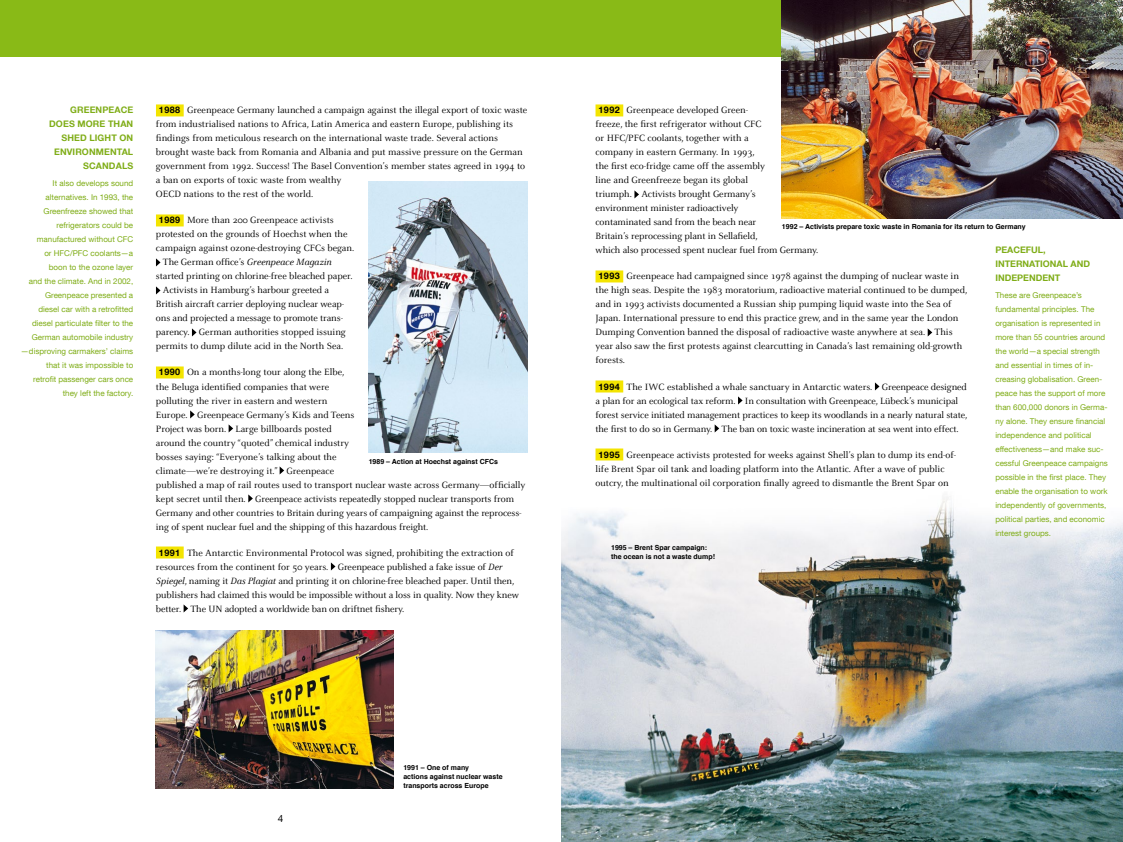
<style>
.page{position:relative;width:1123px;height:842px;background:#fff}
.page>*{position:absolute;margin:0;border:0;box-sizing:border-box;transform-origin:0 0}
.t1{font:10px/14px "Celeste";color:#000}
.t2{font:10px "Helvetica Neue LT Com";color:#000}
.t3{font:700 9px/14px "Helvetica Neue LT Com";letter-spacing:.01em;color:#7fad17;text-align:right}
.t4{font:8px/14px "Helvetica Neue LT Com";color:#7fad17;text-align:right}
.t5{font:700 7px/9px "Helvetica";color:#000}
.s1{font-family:"Helvetica Neue LT Com";font-weight:700;font-size:9px}
.s2{font-style:italic}
</style>
<div class="page">
<img style="left:561px;top:448px;width:562px;height:394px">
<img style="left:156px;top:630px;width:237px;height:158px">
<div style="left:595px;top:104px;width:28px;height:12px;background:#f3e400"></div>
<div style="left:595px;top:270px;width:28px;height:12px;background:#f3e400"></div>
<div style="left:595px;top:380px;width:28px;height:12px;background:#f3e400"></div>
<div style="left:595px;top:448px;width:28px;height:12px;background:#f3e400"></div>
<svg style="left:634px;top:190px;width:5px;height:8px"></svg>
<svg style="left:927px;top:328px;width:5px;height:8px"></svg>
<svg style="left:875px;top:382px;width:4px;height:8px"></svg>
<svg style="left:738px;top:396px;width:4px;height:8px"></svg>
<svg style="left:714px;top:424px;width:5px;height:8px"></svg>
<div style="left:156px;top:104px;width:28px;height:12px;background:#f3e400"></div>
<div style="left:156px;top:214px;width:28px;height:12px;background:#f3e400"></div>
<div style="left:156px;top:366px;width:28px;height:12px;background:#f3e400"></div>
<div style="left:156px;top:546px;width:28px;height:12px;background:#f3e400"></div>
<svg style="left:156px;top:258px;width:4px;height:8px"></svg>
<svg style="left:156px;top:286px;width:4px;height:8px"></svg>
<svg style="left:192px;top:328px;width:4px;height:8px"></svg>
<svg style="left:190px;top:410px;width:5px;height:8px"></svg>
<svg style="left:229px;top:425px;width:4px;height:7px"></svg>
<svg style="left:280px;top:467px;width:4px;height:7px"></svg>
<svg style="left:248px;top:494px;width:5px;height:8px"></svg>
<svg style="left:331px;top:562px;width:4px;height:8px"></svg>
<svg style="left:184px;top:605px;width:4px;height:7px"></svg>
<div style="left:0;top:0;width:1123px;height:57px;background:#89ba17"></div>
<img style="left:782px;top:0;width:341px;height:218px">
<img style="left:369px;top:181px;width:159px;height:272px">
<p class="t3" style="left:49px;top:103px;width:86px">GREENPEACE<br>DOES MORE THAN<br>SHED LIGHT ON<br>ENVIRONMENTAL<br>SCANDALS</p>
<p class="t4" style="left:21px;top:176px;width:114px">It also develops sound alternatives. In 1993, the<br>Greenfreeze showed that refrigerators could be manufactured without CFC<br>or HFC/PFC coolants—a<br>boon to the ozone layer<br>and the climate. And in 2002,<br>Greenpeace presented a<br>diesel car with a retrofitted diesel particulate filter to the<br>German automobile industry —disproving carmakers’ claims that it was impossible to<br>retrofit passenger cars once they left the factory.</p>
<p class="t1" style="left:156px;top:104px;width:373px"><span class="s1">1988</span> Greenpeace Germany launched a campaign against the illegal export of toxic waste from industrialised nations to Africa, Latin America and eastern Europe, publishing its findings from meticulous research on the international waste trade. Several actions brought waste back from Romania and Albania and put massive pressure on the German government from 1992. Success! The Basel Convention’s member states agreed in 1994 to a ban on exports of toxic waste from wealthy<br>OECD nations to the rest of the world.</p>
<p class="t1" style="left:159px;top:214px;width:176px"><span class="s1">1989</span> More than 200 Greenpeace activists</p>
<p class="t1" style="left:156px;top:228px;width:193px">protested on the grounds of Hoechst when the</p>
<p class="t1" style="left:156px;top:242px;width:200px">campaign against ozone-destroying CFCs began.</p>
<p class="t1" style="left:163px;top:256px;width:170px">The German office’s <span class="s2">Greenpeace Magazin</span></p>
<p class="t1" style="left:156px;top:270px;width:198px">started printing on chlorine-free bleached paper.</p>
<p class="t1" style="left:163px;top:284px;width:168px">Activists in Hamburg’s harbour greeted a</p>
<p class="t1" style="left:156px;top:298px;width:190px">British aircraft carrier deploying nuclear weap-</p>
<p class="t1" style="left:156px;top:312px;width:188px">ons and projected a message to promote trans-</p>
<p class="t1" style="left:156px;top:326px;width:191px">parency. German authorities stopped issuing</p>
<p class="t1" style="left:156px;top:340px;width:189px">permits to dump dilute acid in the North Sea.</p>
<p class="t1" style="left:156px;top:366px;width:371px"><span class="s1">1990</span> On a months-long tour along the Elbe,<br>the Beluga identified companies that were<br>polluting the river in eastern and western<br>Europe. Greenpeace Germany’s Kids and Teens<br>Project was born. Large billboards posted<br>around the country “quoted” chemical industry<br>bosses saying: “Everyone’s talking about the<br>climate—we’re destroying it.” Greenpeace<br>published a map of rail routes used to transport nuclear waste across Germany—officially kept secret until then. Greenpeace activists repeatedly stopped nuclear transports from Germany and other countries to Britain during years of campaigning against the reprocess&shy;ing of spent nuclear fuel and the shipping of this hazardous freight.</p>
<p class="t1" style="left:156px;top:546px;width:365px"><span class="s1">1991</span> The Antarctic Environmental Protocol was signed, prohibiting the extraction of resources from the continent for 50 years. Greenpeace published a fake issue of <span class="s2">Der Spiegel</span>, naming it <span class="s2">Das Plagiat</span> and printing it on chlorine-free bleached paper. Until then, publishers had claimed this would be impossible without a loss in quality. Now they knew better. The UN adopted a worldwide ban on driftnet fishery.</p>
<p class="t5" style="left:611px;top:543px;width:105px">1995 – Brent Spar campaign: the ocean is not a waste dump!</p>
<p class="t1" style="left:595px;top:104px;width:224px"><span class="s1">1992</span> Greenpeace developed Green-<br>freeze, the first refrigerator without CFC<br>or HFC/PFC coolants, together with a<br>company in eastern Germany. In 1993,<br>the first eco-fridge came off the assembly<br>line and Greenfreeze began its global<br>triumph. Activists brought Germany’s<br>environment minister radioactively<br>contaminated sand from the beach near<br>Britain’s reprocessing plant in Sellafield,<br>which also processed spent nuclear fuel from Germany.</p>
<p class="t1" style="left:595px;top:270px;width:373px"><span class="s1">1993</span> Greenpeace had campaigned since 1978 against the dumping of nuclear waste in the high seas. Despite the 1983 moratorium, radioactive material continued to be dumped, and in 1993 activists documented a Russian ship pumping liquid waste into the Sea of Japan. International pressure to end this practice grew, and in the same year the London Dumping Convention banned the disposal of radioactive waste anywhere at sea. This year also saw the first protests against clearcutting in Canada’s last remaining old-growth forests.</p>
<p class="t1" style="left:595px;top:380px;width:373px"><span class="s1">1994</span> The IWC established a whale sanctuary in Antarctic waters. Greenpeace designed a plan for an ecological tax reform. In consultation with Greenpeace, Lübeck’s municipal forest service initiated management practices to keep its woodlands in a nearly natural state, the first to do so in Germany. The ban on toxic waste incineration at sea went into effect.</p>
<p class="t1" style="left:595px;top:448px;width:362px"><span class="s1">1995</span> Greenpeace activists protested for weeks against Shell’s plan to dump its end-of&shy;life Brent Spar oil tank and loading platform into the Atlantic. After a wave of public outcry, the multinational oil corporation finally agreed to dismantle the Brent Spar on</p>
<p class="t5" style="left:782px;top:222px;width:245px">1992 – Activists prepare toxic waste in Romania for its return to Germany</p>
<p class="t3" style="left:995px;top:242px;width:96px;text-align:left">PEACEFUL,<br>INTERNATIONAL AND<br>INDEPENDENT</p>
<p class="t4" style="left:995px;top:288px;width:114px;text-align:left">These are Greenpeace’s fundamental principles. The organisation is represented in more than 55 countries around the world—a special strength and essential in times of in&shy;creasing globalisation. Green&shy;peace has the support of more than 600,000 donors in Germa&shy;ny alone. They ensure financial independence and political effectiveness—and make suc&shy;cessful Greenpeace campaigns possible in the first place. They enable the organisation to work independently of governments, political parties, and economic interest groups.</p>
<p class="t5" style="left:369px;top:457px;width:131px">1989 – Action at Hoechst against CFCs</p>
<p class="t2" style="left:278px;top:812px;width:7px">4</p>
<p class="t5" style="left:403px;top:763px;width:101px">1991 – One of many<br>actions against nuclear waste transports across Europe</p>
</div>
